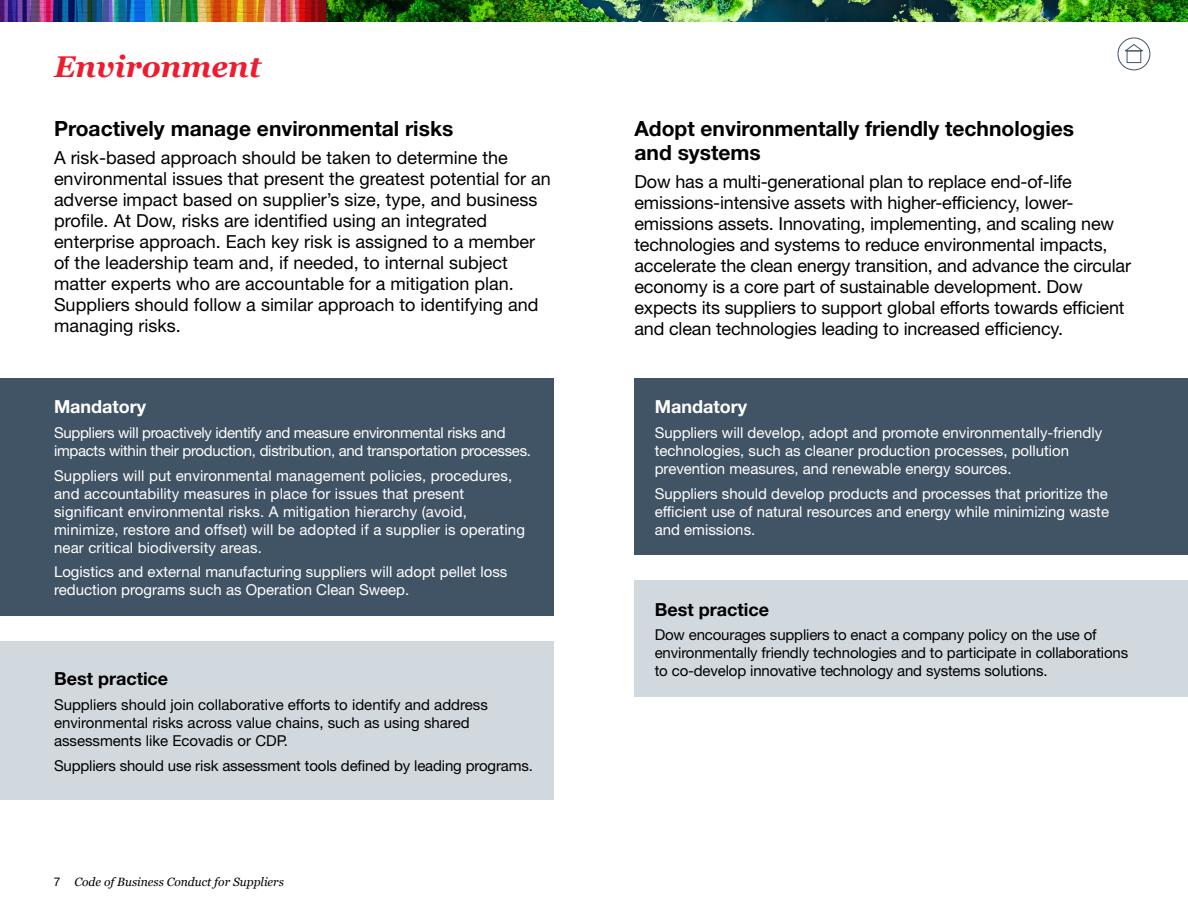
<style>
.page{position:relative;width:1188px;height:918px;background:#fff}
.page>*{position:absolute;margin:0;border:0;box-sizing:border-box;transform-origin:0 0}
.t1{font:italic 700 30px "Georgia";color:#ed1c2f}
.t2{font:700 21px/24px "Helvetica Neue LT Std";color:#000}
.t3{font:18px/21px "Helvetica Neue LT Std";letter-spacing:-.01em;color:#000}
.t4{font:700 18px "Helvetica Neue LT Std";color:#000}
.t5{font:700 18px "Helvetica Neue LT Std";color:#fff}
.t6{font:15px/18px "Helvetica Neue LT Std";color:#fff}
.t7{font:15px/18px "Helvetica Neue LT Std";letter-spacing:-.01em;color:#000}
.t8{font:15px/18px "Helvetica Neue LT Std";letter-spacing:-.02em;color:#fff}
.t9{font:italic 12px "Georgia";color:#000}
.s1{font-family:"Helvetica Neue LT Std";font-style:normal}
</style>
<div class="page">
<div style="left:0;top:378px;width:554px;height:238px;background:#415465"></div>
<div style="left:0;top:641px;width:554px;height:159px;background:#d1d9df"></div>
<img style="left:0;top:0;width:1188px;height:22px">
<div style="left:634px;top:378px;width:554px;height:177px;background:#415465"></div>
<div style="left:634px;top:580px;width:554px;height:117px;background:#d1d9df"></div>
<svg style="left:1118px;top:38px;width:32px;height:32px"></svg>
<div style="left:1118px;top:38px;width:32px;height:32px;border:1px solid #415465;border-radius:50%"></div>
<svg style="left:1123px;top:43px;width:22px;height:9px"></svg>
<div style="left:1127px;top:51px;width:14px;height:12px;border:1px solid #415465"></div>
<h1 class="t1" style="left:54px;top:47px;width:209px">Environment</h1>
<p class="t2" style="left:54px;top:117px;width:401px">Proactively manage environmental risks</p>
<p class="t3" style="left:54px;top:147px;width:498px">A risk-based approach should be taken to determine the environmental issues that present the greatest potential for an adverse impact based on supplier’s size, type, and business profile. At Dow, risks are identified using an integrated enterprise approach. Each key risk is assigned to a member of the leadership team and, if needed, to internal subject matter experts who are accountable for a mitigation plan.<br>Suppliers should follow a similar approach to identifying and managing risks.</p>
<p class="t5" style="left:54px;top:396px;width:94px">Mandatory</p>
<p class="t8" style="left:54px;top:423px;width:479px">Suppliers will proactively identify and measure environmental risks and impacts within their production, distribution, and transportation processes.</p>
<p class="t6" style="left:54px;top:466px;width:472px">Suppliers will put environmental management policies, procedures, and accountability measures in place for issues that present significant environmental risks. A mitigation hierarchy (avoid, minimize, restore and offset) will be adopted if a supplier is operating near critical biodiversity areas.</p>
<p class="t6" style="left:54px;top:563px;width:455px">Logistics and external manufacturing suppliers will adopt pellet loss reduction programs such as Operation Clean Sweep.</p>
<p class="t4" style="left:54px;top:668px;width:116px">Best practice</p>
<p class="t7" style="left:54px;top:695px;width:435px">Suppliers should join collaborative efforts to identify and address environmental risks across value chains, such as using shared assessments like Ecovadis or CDP.</p>
<p class="t7" style="left:54px;top:756px;width:480px">Suppliers should use risk assessment tools defined by leading programs.</p>
<p class="t9" style="left:54px;top:874px;width:232px"><span class="s1">7</span> Code of Business Conduct for Suppliers</p>
<p class="t2" style="left:634px;top:117px;width:441px">Adopt environmentally friendly technologies and systems</p>
<p class="t3" style="left:634px;top:171px;width:498px">Dow has a multi-generational plan to replace end-of-life emissions-intensive assets with higher-efficiency, lower&shy;emissions assets. Innovating, implementing, and scaling new technologies and systems to reduce environmental impacts, accelerate the clean energy transition, and advance the circular economy is a core part of sustainable development. Dow expects its suppliers to support global efforts towards efficient and clean technologies leading to increased efficiency.</p>
<p class="t5" style="left:655px;top:396px;width:94px">Mandatory</p>
<p class="t6" style="left:655px;top:423px;width:449px">Suppliers will develop, adopt and promote environmentally-friendly technologies, such as cleaner production processes, pollution prevention measures, and renewable energy sources.</p>
<p class="t6" style="left:655px;top:484px;width:456px;text-align:justify">Suppliers should develop products and processes that prioritize the efficient use of natural resources and energy while minimizing waste and emissions.</p>
<p class="t4" style="left:655px;top:598px;width:116px">Best practice</p>
<p class="t7" style="left:655px;top:626px;width:475px">Dow encourages suppliers to enact a company policy on the use of environmentally friendly technologies and to participate in collaborations to co-develop innovative technology and systems solutions.</p>
</div>
